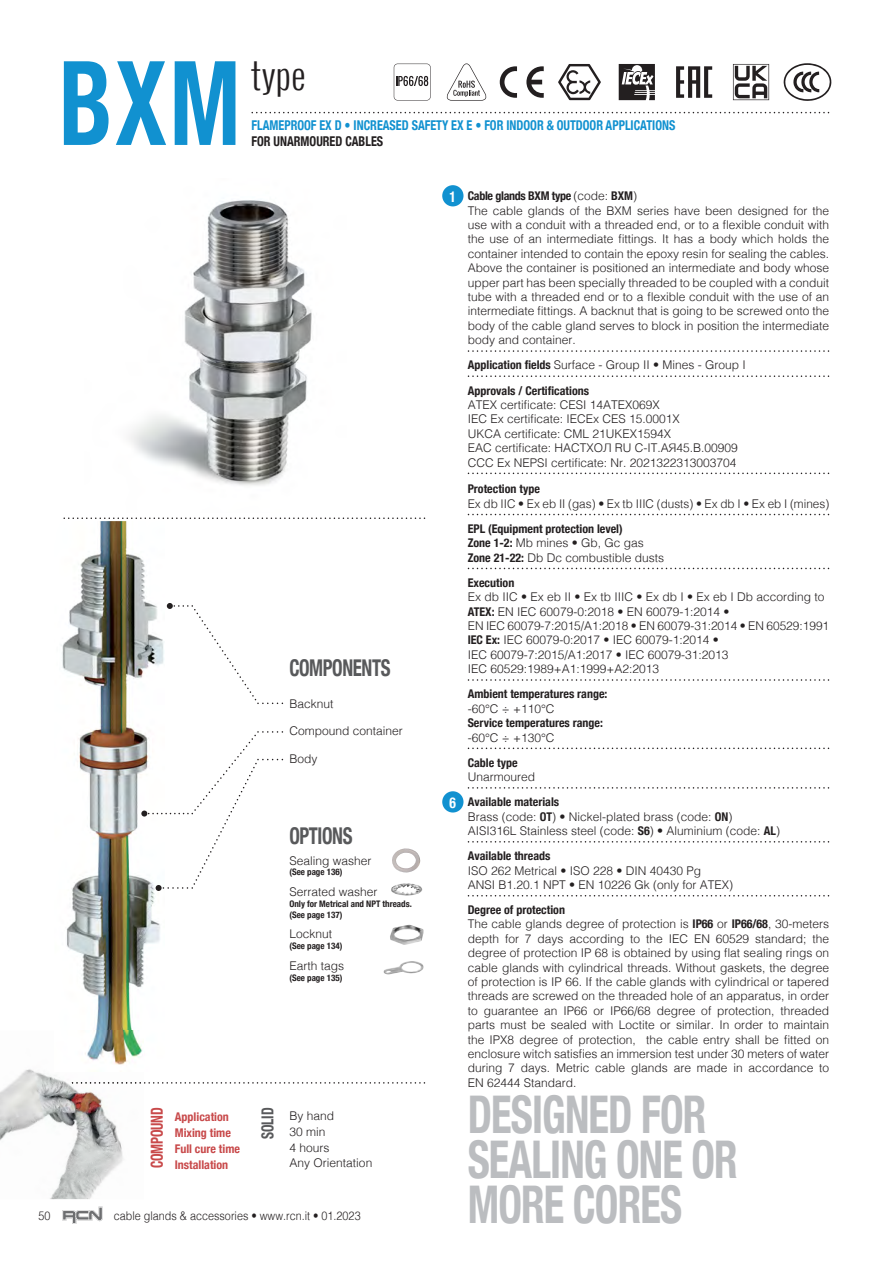
<style>
.page{position:relative;width:893px;height:1263px;background:#fff}
.page>*{position:absolute;margin:0;border:0;box-sizing:border-box;transform-origin:0 0}
.t1{font:700 condensed 117.15px "Helvetica Neue";color:#1191d0;scale:.82 1}
.t2{font:700 condensed 52.05px/45px "Helvetica Neue";letter-spacing:-.02em;color:#bbbdc0;scale:.82 1}
.t3{font:300 36px "Oswald";color:#231f20}
.t4{font:700 condensed 23.1px "Helvetica Neue";letter-spacing:-.02em;color:#58595b;scale:.82 1}
.t5{font:700 condensed 16.5px "Helvetica Neue";letter-spacing:-.02em;color:#c8494a;scale:.82 1}
.t6{font:700 condensed 16.5px "Helvetica Neue";letter-spacing:-.02em;color:#58595b;scale:.82 1}
.t7{font:700 condensed 13.5px "Helvetica Neue";color:#1191d0;scale:.9 1}
.t8{font:700 condensed 13.5px "Helvetica Neue";color:#231f20;scale:.9 1}
.t9{font:300 12px/14.4px "Helvetica";color:#231f20}
.t10{font:700 condensed 12px "Helvetica Neue";color:#231f20}
.t11{font:700 condensed 12px "Helvetica Neue";color:#c8494a}
.t12{font:300 12px "Helvetica";color:#231f20;scale:.9 1}
.t13{font:700 condensed 12px "Helvetica Neue";letter-spacing:-.025em;color:#231f20}
.t14{font:700 condensed 9px/10.8px "Helvetica Neue";color:#231f20}
.s1{font-size:15px;color:#fff}
.s2{font-family:"Helvetica";font-weight:300;font-stretch:normal}
.s3{font-family:"Helvetica Neue";font-weight:700;font-stretch:condensed}
</style>
<div class="page">
<img style="left:61px;top:521px;width:103px;height:510px">
<svg style="left:251px;top:112px;width:578px;height:1px"></svg>
<svg style="left:167px;top:603px;width:116px;height:101px"></svg>
<svg style="left:141px;top:731px;width:142px;height:160px"></svg>
<svg style="left:63px;top:518px;width:362px;height:1px"></svg>
<img style="left:0;top:1069px;width:123px;height:130px">
<img style="left:55px;top:1031px;width:88px;height:41px">
<svg style="left:72px;top:1082px;width:353px;height:2px"></svg>
<img style="left:129px;top:200px;width:183px;height:286px">
<svg style="left:500px;top:66px;width:17px;height:32px"></svg>
<svg style="left:526px;top:66px;width:18px;height:32px"></svg>
<svg style="left:619px;top:64px;width:36px;height:36px"></svg>
<svg style="left:558px;top:64px;width:43px;height:36px"></svg>
<svg style="left:676px;top:66px;width:36px;height:32px"></svg>
<svg style="left:446px;top:63px;width:40px;height:38px"></svg>
<svg style="left:394px;top:64px;width:37px;height:36px"></svg>
<svg style="left:783px;top:63px;width:48px;height:38px"></svg>
<svg style="left:733px;top:64px;width:36px;height:36px"></svg>
<svg style="left:468px;top:350px;width:361px;height:2px"></svg>
<svg style="left:468px;top:375px;width:361px;height:2px"></svg>
<svg style="left:468px;top:473px;width:361px;height:1px"></svg>
<svg style="left:468px;top:514px;width:361px;height:1px"></svg>
<svg style="left:468px;top:568px;width:361px;height:1px"></svg>
<svg style="left:468px;top:679px;width:361px;height:2px"></svg>
<svg style="left:468px;top:748px;width:361px;height:1px"></svg>
<svg style="left:468px;top:787px;width:361px;height:2px"></svg>
<svg style="left:468px;top:841px;width:361px;height:2px"></svg>
<svg style="left:468px;top:895px;width:361px;height:2px"></svg>
<div style="left:442px;top:185px;width:21px;height:21px;background:#1191d0;border-radius:50%"></div>
<div style="left:442px;top:791px;width:21px;height:22px;background:#1191d0;border-radius:50%"></div>
<img style="left:392px;top:848px;width:28px;height:25px">
<img style="left:390px;top:925px;width:33px;height:20px">
<img style="left:384px;top:961px;width:39px;height:13px">
<img style="left:391px;top:883px;width:31px;height:12px">
<svg style="left:62px;top:1207px;width:41px;height:17px"></svg>
<h1 class="t1" style="left:59px;top:32px;width:223px">BXM</h1>
<h3 class="t3" style="left:251px;top:51px;width:56px">type</h3>
<p class="t7" style="left:251px;top:117px;width:472px">FLAMEPROOF EX D • INCREASED SAFETY EX E • FOR INDOOR &amp; OUTDOOR APPLICATIONS</p>
<p class="t8" style="left:251px;top:133px;width:148px">FOR UNARMOURED CABLES</p>
<h3 class="t4" style="left:289px;top:654px;width:125px">COMPONENTS</h3>
<p class="t9" style="left:289px;top:697px;width:46px">Backnut</p>
<p class="t9" style="left:289px;top:725px;width:115px">Compound container</p>
<p class="t9" style="left:289px;top:752px;width:30px">Body</p>
<h3 class="t4" style="left:289px;top:822px;width:79px">OPTIONS</h3>
<p class="t9" style="left:289px;top:854px;width:84px">Sealing washer</p>
<p class="t14" style="left:289px;top:867px;width:55px">(See page 136)</p>
<p class="t9" style="left:289px;top:886px;width:90px">Serrated washer</p>
<p class="t14" style="left:289px;top:898px;width:124px">Only for Metrical and NPT threads. (See page 137)</p>
<p class="t9" style="left:289px;top:928px;width:44px">Locknut</p>
<p class="t14" style="left:289px;top:940px;width:55px">(See page 134)</p>
<p class="t9" style="left:289px;top:959px;width:56px">Earth tags</p>
<p class="t14" style="left:289px;top:972px;width:55px">(See page 135)</p>
<p class="t13" style="left:450px;top:189px;width:189px"><span class="s1">1</span> Cable glands BXM type <span class="s2">(code:</span> BXM<span class="s2">)</span></p>
<p class="t9" style="left:468px;top:204px;width:363px;text-align:justify">The cable glands of the BXM series have been designed for the use with a conduit with a threaded end, or to a flexible conduit with the use of an intermediate fittings. It has a body which holds the container intended to contain the epoxy resin for sealing the cables.<br>Above the container is positioned an intermediate and body whose upper part has been specially threaded to be coupled with a conduit tube with a threaded end or to a flexible conduit with the use of an intermediate fittings. A backnut that is going to be screwed onto the body of the cable gland serves to block in position the intermediate body and container.</p>
<p class="t9" style="left:468px;top:359px;width:280px"><span class="s3">Application fields</span> Surface - Group II • Mines - Group I</p>
<p class="t10" style="left:468px;top:383px;width:123px">Approvals / Certifications</p>
<p class="t9" style="left:468px;top:399px;width:272px">ATEX certificate: CESI 14ATEX069X<br>IEC Ex certificate: IECEx CES 15.0001X<br>UKCA certificate: CML 21UKEX1594X<br>EAC certificate: HACTXOЛ RU C-IT.AЯ45.B.00909<br>CCC Ex NEPSI certificate: Nr. 2021322313003704</p>
<p class="t10" style="left:468px;top:482px;width:74px">Protection type</p>
<p class="t9" style="left:468px;top:497px;width:363px">Ex db IIC • Ex eb II (gas) • Ex tb IIIC (dusts) • Ex db I • Ex eb I (mines)</p>
<p class="t10" style="left:468px;top:521px;width:156px">EPL (Equipment protection level)</p>
<p class="t9" style="left:468px;top:537px;width:198px"><span class="s3">Zone 1-2:</span> Mb mines • Gb, Gc gas<br><span class="s3">Zone 21-22:</span> Db Dc combustible dusts</p>
<p class="t10" style="left:468px;top:575px;width:48px">Execution</p>
<p class="t9" style="left:468px;top:591px;width:363px">Ex db IIC • Ex eb II • Ex tb IIIC • Ex db I • Ex eb I Db according to <span class="s3">ATEX:</span> EN IEC 60079-0:2018 • EN 60079-1:2014 •<br>EN IEC 60079-7:2015/A1:2018 • EN 60079-31:2014 • EN 60529:1991<br><span class="s3">IEC Ex:</span> IEC 60079-0:2017 • IEC 60079-1:2014 •<br>IEC 60079-7:2015/A1:2017 • IEC 60079-31:2013<br>IEC 60529:1989+A1:1999+A2:2013</p>
<p class="t10" style="left:468px;top:687px;width:141px">Ambient temperatures range:</p>
<p class="t9" style="left:468px;top:702px;width:88px">-60°C ÷ +110°C</p>
<p class="t10" style="left:468px;top:716px;width:137px">Service temperatures range:</p>
<p class="t9" style="left:468px;top:731px;width:88px">-60°C ÷ +130°C</p>
<p class="t10" style="left:468px;top:755px;width:51px">Cable type</p>
<p class="t9" style="left:468px;top:771px;width:69px">Unarmoured</p>
<p class="t10" style="left:450px;top:795px;width:111px"><span class="s1">6</span> Available materials</p>
<p class="t9" style="left:468px;top:810px;width:314px">Brass (code: <span class="s3">OT</span>) • Nickel-plated brass (code: <span class="s3">ON</span>)<br>AISI316L Stainless steel (code: <span class="s3">S6</span>) • Aluminium (code: <span class="s3">AL</span>)</p>
<p class="t10" style="left:468px;top:849px;width:84px">Available threads</p>
<p class="t9" style="left:468px;top:864px;width:267px">ISO 262 Metrical • ISO 228 • DIN 40430 Pg<br>ANSI B1.20.1 NPT • EN 10226 Gk (only for ATEX)</p>
<p class="t10" style="left:468px;top:903px;width:99px">Degree of protection</p>
<p class="t9" style="left:468px;top:918px;width:363px;text-align:justify">The cable glands degree of protection is <span class="s3">IP66</span> or <span class="s3">IP66/68</span>, 30-meters depth for 7 days according to the IEC EN 60529 standard; the degree of protection IP 68 is obtained by using flat sealing rings on cable glands with cylindrical threads. Without gaskets, the degree of protection is IP 66. If the cable glands with cylindrical or tapered threads are screwed on the threaded hole of an apparatus, in order to guarantee an IP66 or IP66/68 degree of protection, threaded parts must be sealed with Loctite or similar. In order to maintain the IPX8 degree of protection, the cable entry shall be fitted on enclosure witch satisfies an immersion test under 30 meters of water during 7 days. Metric cable glands are made in accordance to EN 62444 Standard.</p>
<h3 class="t5" style="left:147px;top:1168px;width:75px;rotate:-90deg">COMPOUND</h3>
<p class="t11" style="left:175px;top:1110px;width:56px">Application</p>
<h3 class="t6" style="left:258px;top:1139px;width:39px;rotate:-90deg">SOLID</h3>
<p class="t9" style="left:290px;top:1110px;width:46px">By hand</p>
<p class="t11" style="left:175px;top:1126px;width:58px">Mixing time</p>
<p class="t9" style="left:290px;top:1125px;width:38px">30 min</p>
<p class="t11" style="left:175px;top:1141px;width:67px">Full cure time</p>
<p class="t9" style="left:290px;top:1141px;width:42px">4 hours</p>
<p class="t11" style="left:175px;top:1157px;width:55px">Installation</p>
<p class="t9" style="left:290px;top:1157px;width:84px">Any Orientation</p>
<p class="t12" style="left:39px;top:1211px;width:15px">50</p>
<p class="t12" style="left:114px;top:1211px;width:276px">cable glands &amp; accessories • www.rcn.it • 01.2023</p>
<h2 class="t2" style="left:468px;top:1091px;width:331px">DESIGNED FOR<br>SEALING ONE OR<br>MORE CORES</h2>
</div>
